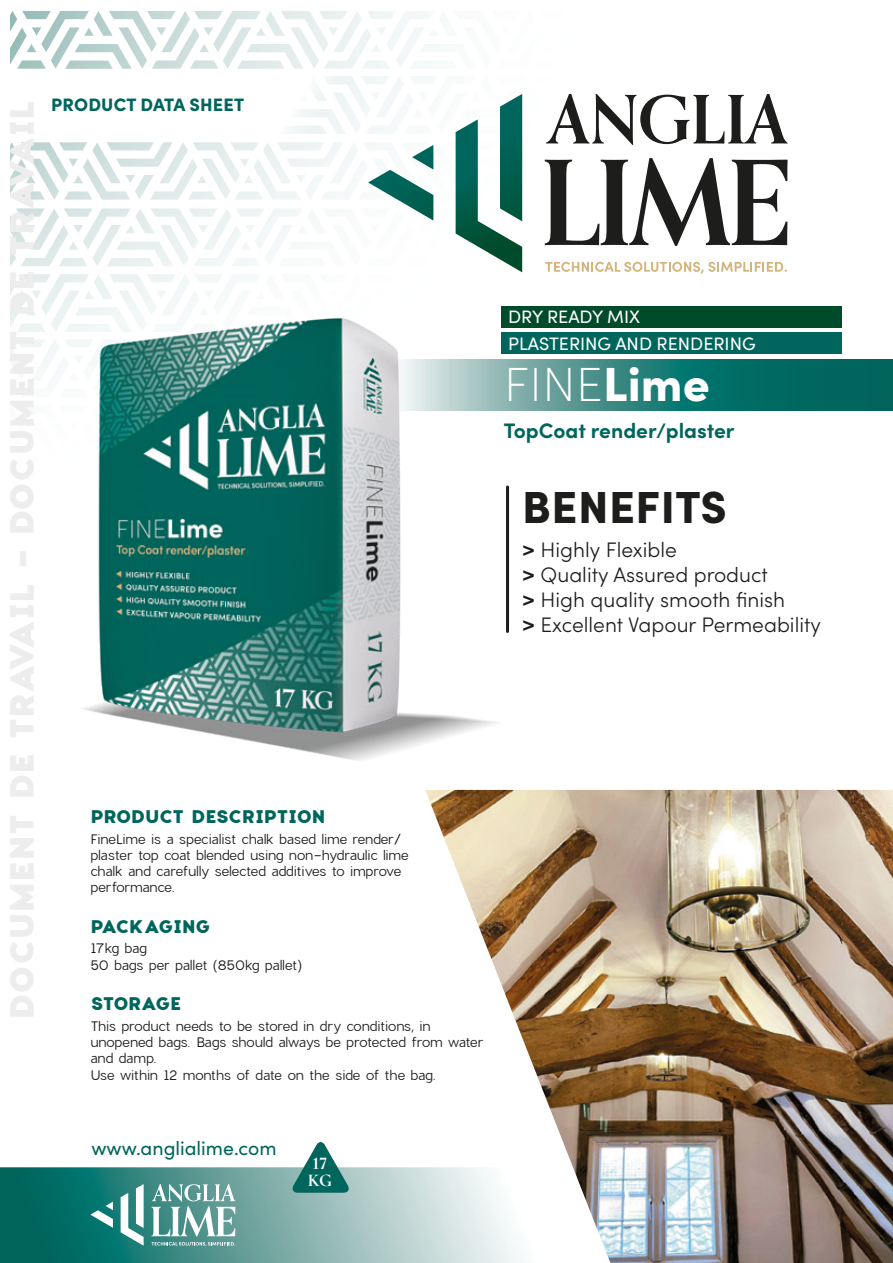
<style>
.page{position:relative;width:893px;height:1263px;background:#fff}
.page>*{position:absolute;margin:0;border:0;box-sizing:border-box;transform-origin:0 0}
.t1{font:700 117px "Orpheus Pro";color:#1d1d1b}
.t2{font:700 66.6px "Orpheus Pro";color:#1d1d1b}
.t3{font:200 48px "Sofia Pro";color:#fff}
.t4{font:900 45px "Sofia Pro";letter-spacing:.01em;color:#1d1d1b}
.t5{font:300 21px/25.2px "Sofia Pro";color:#1d1d1b}
.t6{font:700 21px "Sofia Pro";color:#00665d}
.t7{font:19.5px "Sofia Pro";color:#00665d}
.t8{font:800 18px "Charlevoix Pro";letter-spacing:-.04em;color:#00665d}
.t9{font:18px/26.5px "Sofia Pro";color:#fff}
.t10{font:900 18px "Sofia Pro";letter-spacing:.01em;color:#00665d}
.t11{font:700 18px/16.5px "Cormorant";color:#fff}
.t12{font:13.5px/16.2px "Charlevoix Pro";letter-spacing:-.02em;color:#1d1d1b}
.s1{font-weight:900}
</style>
<div class="page">
<svg style="left:0;top:1167px;width:425px;height:96px;background:#5a9b95"></svg>
<img style="left:425px;top:790px;width:468px;height:473px">
<svg style="left:11px;top:11px;width:673px;height:400px"></svg>
<svg style="left:11px;top:72px;width:345px;height:65px"></svg>
<div style="left:368px;top:65px;width:493px;height:231px;background:#fff"></div>
<svg style="left:368px;top:145px;width:65px;height:76px"></svg>
<svg style="left:456px;top:94px;width:66px;height:148px"></svg>
<svg style="left:545px;top:262px;width:242px;height:12px"></svg>
<svg style="left:533px;top:359px;width:360px;height:51px;background:#1a7871"></svg>
<img style="left:10px;top:242px;width:523px;height:553px">
<hr style="left:506px;top:487px;width:3px;height:144px;background:#1d1d1b">
<svg style="left:151px;top:1184px;width:84px;height:52px"></svg>
<svg style="left:90px;top:1202px;width:23px;height:26px"></svg>
<svg style="left:121px;top:1184px;width:23px;height:62px"></svg>
<svg style="left:152px;top:1242px;width:83px;height:4px"></svg>
<div style="left:502px;top:306px;width:340px;height:22px;background:#004b2a"></div>
<div style="left:502px;top:332px;width:340px;height:22px;background:#00665d"></div>
<svg style="left:291px;top:1142px;width:59px;height:51px"></svg>
<h3 class="t10" style="left:51px;top:90px;width:195px">PRODUCT DATA SHEET</h3>
<h2 class="t2" style="left:549px;top:78px;width:241px">ANGLIA</h2>
<h1 class="t1" style="left:540px;top:130px;width:254px">LIME</h1>
<h3 class="t9" style="left:508px;top:302px;width:249px">DRY READY MIX<br>PLASTERING AND RENDERING</h3>
<h3 class="t3" style="left:504px;top:349px;width:207px">FINE<span class="s1">Lime</span></h3>
<h3 class="t6" style="left:504px;top:414px;width:232px">TopCoat render/plaster</h3>
<h3 class="t4" style="left:522px;top:472px;width:206px">BENEFITS</h3>
<h3 class="t5" style="left:522px;top:536px;width:300px"><span class="s1">&gt;</span> Highly Flexible<br><span class="s1">&gt;</span> Quality Assured product<br><span class="s1">&gt;</span> High quality smooth finish<br><span class="s1">&gt;</span> Excellent Vapour Permeability</h3>
<h3 class="t8" style="left:90px;top:804px;width:236px">PRODUCT DESCRIPTION</h3>
<p class="t12" style="left:90px;top:831px;width:320px">FineLime is a specialist chalk based lime render/ plaster top coat blended using non-hydraulic lime chalk and carefully selected additives to improve performance.</p>
<h3 class="t8" style="left:90px;top:914px;width:122px">PACKAGING</h3>
<p class="t12" style="left:90px;top:940px;width:213px">17kg bag<br>50 bags per pallet (850kg pallet)</p>
<h3 class="t8" style="left:90px;top:991px;width:93px">STORAGE</h3>
<p class="t12" style="left:90px;top:1018px;width:395px">This product needs to be stored in dry conditions, in unopened bags. Bags should always be protected from water and damp.<br>Use within 12 months of date on the side of the bag.</p>
<h3 class="t7" style="left:91px;top:1134px;width:187px">www.anglialime.com</h3>
<h3 class="t11" style="left:308px;top:1155px;width:26px">17<br>KG</h3>
</div>
